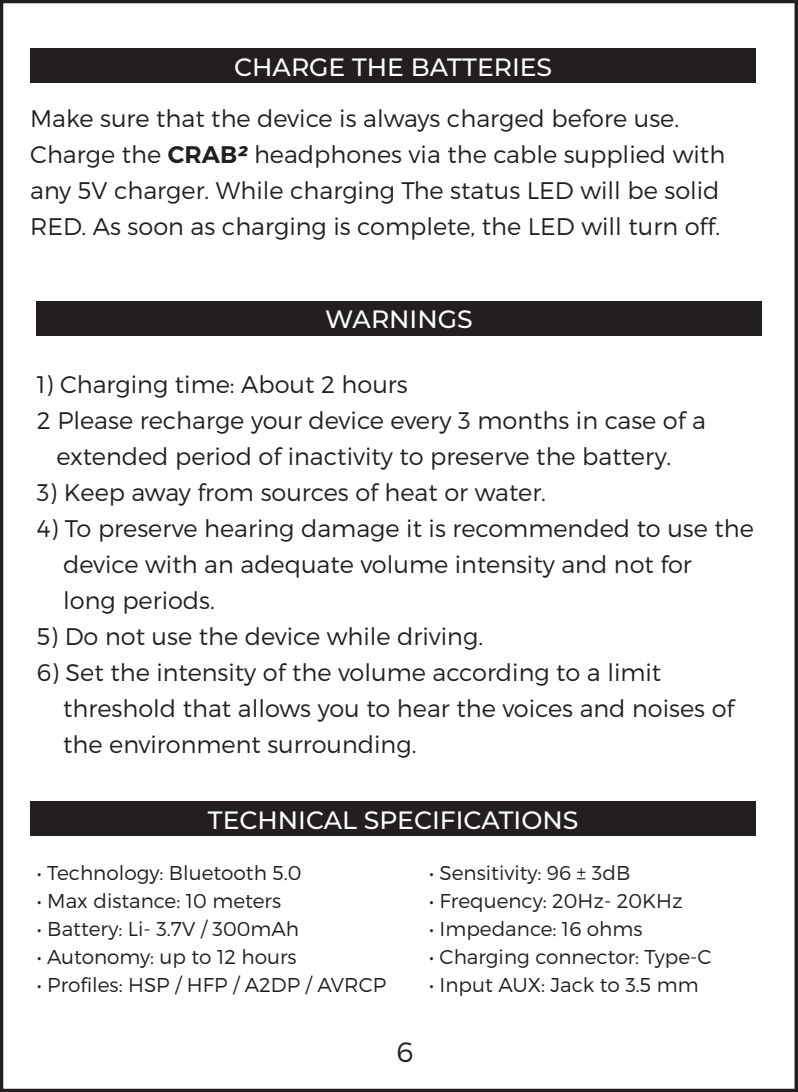
<style>
.page{position:relative;width:798px;height:1092px;background:#fff}
.page>*{position:absolute;margin:0;border:0;box-sizing:border-box;transform-origin:0 0}
.t1{font:300 28px "Montserrat";color:#231f20}
.t2{font:500 25.2px "Montserrat";color:#fff}
.t3{font:300 24px/36px "Montserrat";color:#231f20}
.t4{font:300 20px "Montserrat";color:#231f20}
.s1{font-weight:600}
.s2{font-weight:800;font-style:italic}
</style>
<div class="page">
<div style="left:30px;top:801px;width:725px;height:35px;background:#231f20"></div>
<div style="left:30px;top:48px;width:725px;height:35px;background:#231f20"></div>
<div style="left:36px;top:301px;width:725px;height:35px;background:#231f20"></div>
<hr style="left:0;top:0;width:2px;height:1092px;background:#231f20">
<svg style="left:794px;top:0;width:3px;height:1092px;background:#4a4747"></svg>
<p class="t2" style="left:234px;top:49px;width:319px">CHARGE THE BATTERIES</p>
<p class="t3" style="left:30px;top:100px;width:696px">Make sure that the device is always charged before use.<br>Charge the <span class="s1">CRAB</span><span class="s2">2</span> headphones via the cable supplied with any 5V charger. While charging The status LED will be solid RED. As soon as charging is complete, the LED will turn off.</p>
<p class="t2" style="left:325px;top:302px;width:149px">WARNINGS</p>
<p class="t3" style="left:37px;top:366px;width:372px">1) Charging time: About 2 hours</p>
<p class="t3" style="left:37px;top:402px;width:670px">2 Please recharge your device every 3 months in case of a</p>
<p class="t3" style="left:57px;top:438px;width:615px">extended period of inactivity to preserve the battery.</p>
<p class="t3" style="left:37px;top:474px;width:510px">3) Keep away from sources of heat or water.</p>
<p class="t3" style="left:63px;top:510px;width:691px;text-indent:-26px">4) To preserve hearing damage it is recommended to use the device with an adequate volume intensity and not for<br>long periods.</p>
<p class="t3" style="left:37px;top:618px;width:447px">5) Do not use the device while driving.</p>
<p class="t3" style="left:63px;top:654px;width:672px;text-indent:-26px">6) Set the intensity of the volume according to a limit threshold that allows you to hear the voices and noises of the environment surrounding.</p>
<p class="t2" style="left:208px;top:802px;width:371px">TECHNICAL SPECIFICATIONS</p>
<p class="t4" style="left:37px;top:861px;width:266px">• Technology: Bluetooth 5.0</p>
<p class="t4" style="left:37px;top:889px;width:245px">• Max distance: 10 meters</p>
<p class="t4" style="left:37px;top:917px;width:263px">• Battery: Li- 3.7V / 300mAh</p>
<p class="t4" style="left:37px;top:945px;width:261px">• Autonomy: up to 12 hours</p>
<p class="t4" style="left:37px;top:973px;width:350px">• Profiles: HSP / HFP / A2DP / AVRCP</p>
<p class="t4" style="left:429px;top:861px;width:202px">• Sensitivity: 96 ± 3dB</p>
<p class="t4" style="left:429px;top:889px;width:255px">• Frequency: 20Hz- 20KHz</p>
<p class="t4" style="left:429px;top:917px;width:215px">• Impedance: 16 ohms</p>
<p class="t4" style="left:429px;top:945px;width:283px">• Charging connector: Type-C</p>
<p class="t4" style="left:429px;top:973px;width:271px">• Input AUX: Jack to 3.5 mm</p>
<p class="t1" style="left:396px;top:1035px;width:18px">6</p>
</div>
